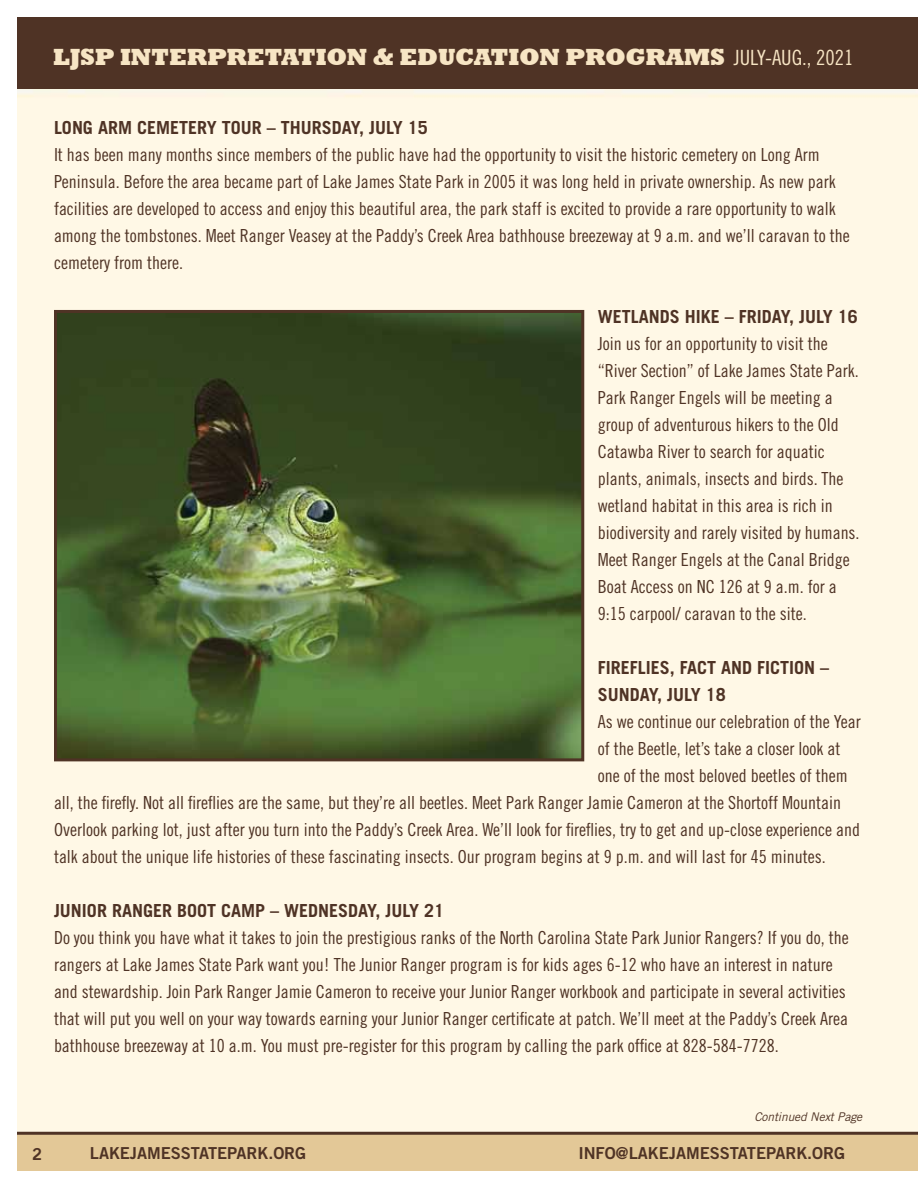
<style>
.page{position:relative;width:918px;height:1188px;background:#fff}
.page>*{position:absolute;margin:0;border:0;box-sizing:border-box;transform-origin:0 0}
.t1{font:800 24px "Rockwell";letter-spacing:-.01em;color:#f7e5c4}
.t2{font:21px "Trade Gothic Cond Eighteen";color:#f7e5c4}
.t3{font:18px/27px "Trade Gothic Cond Eighteen";color:#4f3325}
.t4{font:700 18px/27px "Trade Gothic";color:#4f3325}
.t5{font:16.5px "Trade Gothic Bold Two";letter-spacing:-.005em;color:#4f3325}
.t6{font:italic 12px "Trade Gothic";letter-spacing:-.01em;color:#4f3325}
</style>
<div class="page">
<div style="left:17px;top:1134px;width:901px;height:37px;background:#e3c897"></div>
<hr style="left:17px;top:1132px;width:901px;height:3px;background:#4f3325">
<div style="left:17px;top:17px;width:901px;height:72px;background:#4f3325"></div>
<img style="left:58px;top:314px;width:522px;height:443px">
<div style="left:54px;top:310px;width:530px;height:451px;border:3px solid #4f3325"></div>
<h1 class="t1" style="left:53px;top:43px;width:86px">LJSP INTER</h1>
<h1 class="t1" style="left:207px;top:43px;width:38px">PRETATION</h1>
<h1 class="t1" style="left:373px;top:43px;width:119px">&amp; EDUCATION</h1>
<h1 class="t1" style="left:566px;top:43px;width:41px">PROGRAMS</h1>
<p class="t2" style="left:734px;top:45px;width:121px">JULY-AUG., 2021</p>
<p class="t4" style="left:54px;top:114px;width:375px">LONG ARM CEMETERY TOUR – THURSDAY, JULY 15</p>
<p class="t3" style="left:54px;top:141px;width:797px">It has been many months since members of the public have had the opportunity to visit the historic cemetery on Long Arm Peninsula. Before the area became part of Lake James State Park in 2005 it was long held in private ownership. As new park facilities are developed to access and enjoy this beautiful area, the park staff is excited to provide a rare opportunity to walk among the tombstones. Meet Ranger Veasey at the Paddy’s Creek Area bathhouse breezeway at 9 a.m. and we’ll caravan to the cemetery from there.</p>
<p class="t4" style="left:598px;top:303px;width:262px">WETLANDS HIKE – FRIDAY, JULY 16</p>
<p class="t3" style="left:598px;top:330px;width:263px">Join us for an opportunity to visit the “River Section” of Lake James State Park.<br>Park Ranger Engels will be meeting a group of adventurous hikers to the Old Catawba River to search for aquatic plants, animals, insects and birds. The wetland habitat in this area is rich in biodiversity and rarely visited by humans.<br>Meet Ranger Engels at the Canal Bridge Boat Access on NC 126 at 9 a.m. for a 9:15 carpool/ caravan to the site.</p>
<p class="t4" style="left:598px;top:654px;width:233px">FIREFLIES, FACT AND FICTION –<br>SUNDAY, JULY 18</p>
<p class="t3" style="left:598px;top:708px;width:264px">As we continue our celebration of the Year</p>
<p class="t3" style="left:598px;top:735px;width:244px">of the Beetle, let’s take a closer look at</p>
<p class="t3" style="left:598px;top:762px;width:251px">one of the most beloved beetles of them</p>
<p class="t3" style="left:54px;top:789px;width:789px">all, the firefly. Not all fireflies are the same, but they’re all beetles. Meet Park Ranger Jamie Cameron at the Shortoff Mountain</p>
<p class="t3" style="left:54px;top:816px;width:808px">Overlook parking lot, just after you turn into the Paddy’s Creek Area. We’ll look for fireflies, try to get and up-close experience and</p>
<p class="t3" style="left:54px;top:843px;width:773px">talk about the unique life histories of these fascinating insects. Our program begins at 9 p.m. and will last for 45 minutes.</p>
<p class="t4" style="left:54px;top:897px;width:392px">JUNIOR RANGER BOOT CAMP – WEDNESDAY, JULY 21</p>
<p class="t3" style="left:54px;top:924px;width:796px">Do you think you have what it takes to join the prestigious ranks of the North Carolina State Park Junior Rangers? If you do, the rangers at Lake James State Park want you! The Junior Ranger program is for kids ages 6-12 who have an interest in nature and stewardship. Join Park Ranger Jamie Cameron to receive your Junior Ranger workbook and participate in several activities that will put you well on your way towards earning your Junior Ranger certificate at patch. We’ll meet at the Paddy’s Creek Area bathhouse breezeway at 10 a.m. You must pre-register for this program by calling the park office at 828-584-7728.</p>
<p class="t6" style="left:754px;top:1109px;width:109px">Continued Next Page</p>
<p class="t5" style="left:32px;top:1144px;width:12px">2</p>
<p class="t5" style="left:90px;top:1143px;width:218px">LAKEJAMESSTATEPARK.ORG</p>
<p class="t5" style="left:578px;top:1143px;width:268px">INFO@LAKEJAMESSTATEPARK.ORG</p>
</div>
